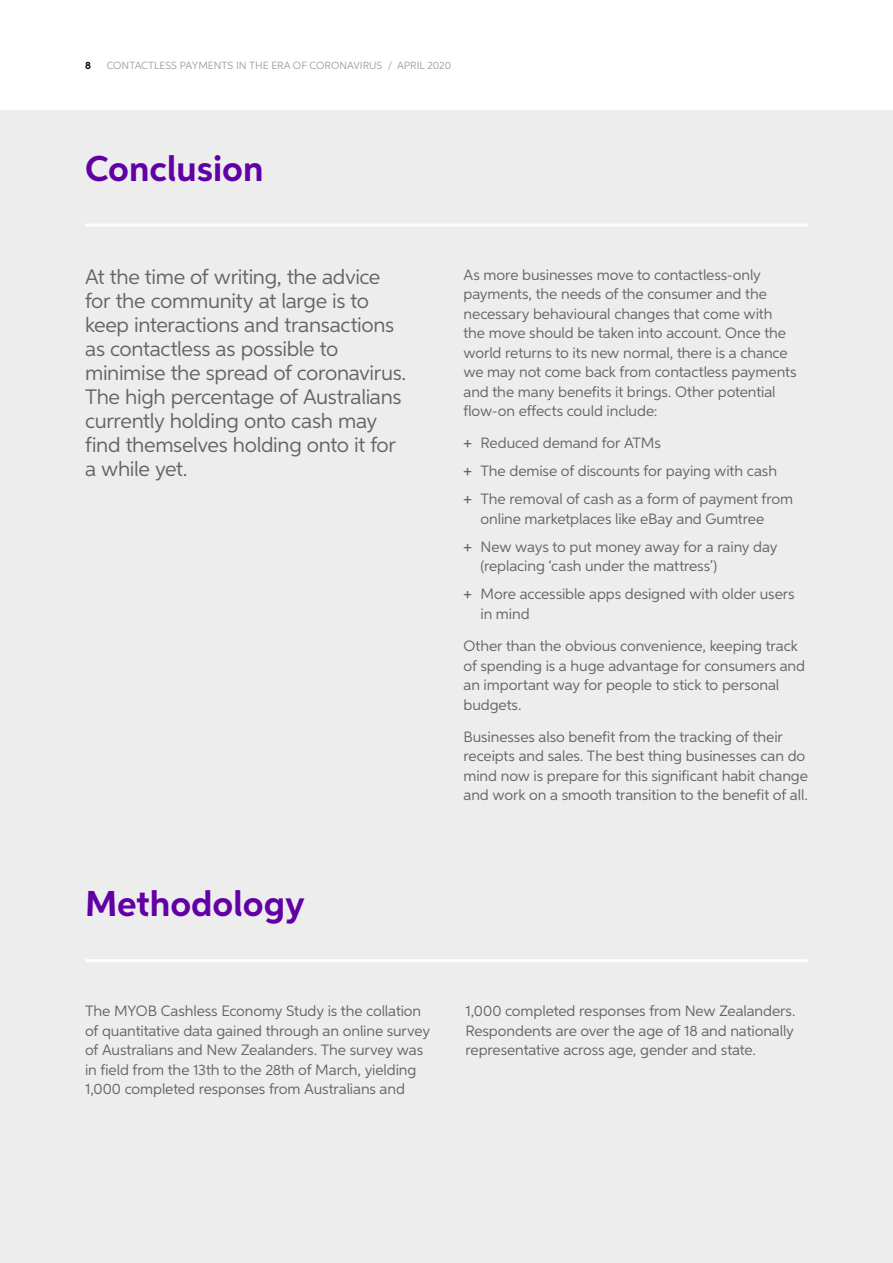
<style>
.page{position:relative;width:893px;height:1263px;background:#fff}
.page>*{position:absolute;margin:0;border:0;box-sizing:border-box;transform-origin:0 0}
.t1{font:700 36px "Neutro MYOB";color:#6100a5}
.t2{font:21px/24px "Neutro MYOB";letter-spacing:-.015em;color:#636466}
.t3{font:15px/19.5px "Neutro MYOB";letter-spacing:-.005em;color:#636466}
.t4{font:10.5px "Neutro MYOB";color:#9d9fa2}
.t5{font:700 10.5px "Neutro MYOB";color:#000}
.s1{font-weight:500}
</style>
<div class="page">
<div style="left:0;top:111px;width:893px;height:1152px;background:#ededee"></div>
<hr style="left:85px;top:224px;width:723px;height:3px;background:#fff">
<hr style="left:85px;top:959px;width:723px;height:3px;background:#fff">
<p class="t5" style="left:85px;top:59px;width:7px">8</p>
<p class="t4" style="left:107px;top:59px;width:346px">CONTACTLESS PAYMENTS IN THE ERA OF CORONAVIRUS / APRIL 2020</p>
<h1 class="t1" style="left:85px;top:147px;width:180px">Conclusion</h1>
<p class="t2" style="left:85px;top:265px;width:323px">At the time of writing, the advice for the community at large is to keep interactions and transactions as contactless as possible to minimise the spread of coronavirus.<br>The high percentage of Australians currently holding onto cash may find themselves holding onto it for a while yet.</p>
<p class="t3" style="left:463px;top:264px;width:335px">As more businesses move to contactless-only payments, the needs of the consumer and the necessary behavioural changes that come with the move should be taken into account. Once the world returns to its new normal, there is a chance we may not come back from contactless payments and the many benefits it brings. Other potential flow-on effects could include:</p>
<p class="t3" style="left:463px;top:429px;width:331px;line-height:28px"><span class="s1">+</span> Reduced demand for ATMs<br><span class="s1">+</span> The demise of discounts for paying with cash<br><span class="s1">+</span> The removal of cash as a form of payment from</p>
<p class="t3" style="left:463px;top:504px;width:315px;line-height:28px;text-align:center">online marketplaces like eBay and Gumtree<br><span class="s1">+</span> New ways to put money away for a rainy day</p>
<p class="t3" style="left:463px;top:552px;width:333px;line-height:28px;text-indent:17px">(replacing ‘cash under the mattress’)<br><span class="s1">+</span> More accessible apps designed with older users</p>
<p class="t3" style="left:463px;top:597px;width:336px;line-height:32.2px;text-indent:17px">in mind<br>Other than the obvious convenience, keeping track</p>
<p class="t3" style="left:463px;top:655px;width:343px">of spending is a huge advantage for consumers and an important way for people to stick to personal budgets.</p>
<p class="t3" style="left:463px;top:727px;width:346px">Businesses also benefit from the tracking of their receipts and sales. The best thing businesses can do mind now is prepare for this significant habit change and work on a smooth transition to the benefit of all.</p>
<h1 class="t1" style="left:85px;top:881px;width:221px">Methodology</h1>
<p class="t3" style="left:85px;top:1001px;width:347px">The MYOB Cashless Economy Study is the collation of quantitative data gained through an online survey of Australians and New Zealanders. The survey was in field from the 13th to the 28th of March, yielding 1,000 completed responses from Australians and</p>
<p class="t3" style="left:465px;top:1001px;width:331px;text-align:justify">1,000 completed responses from New Zealanders.<br>Respondents are over the age of 18 and nationally representative across age, gender and state.</p>
</div>
